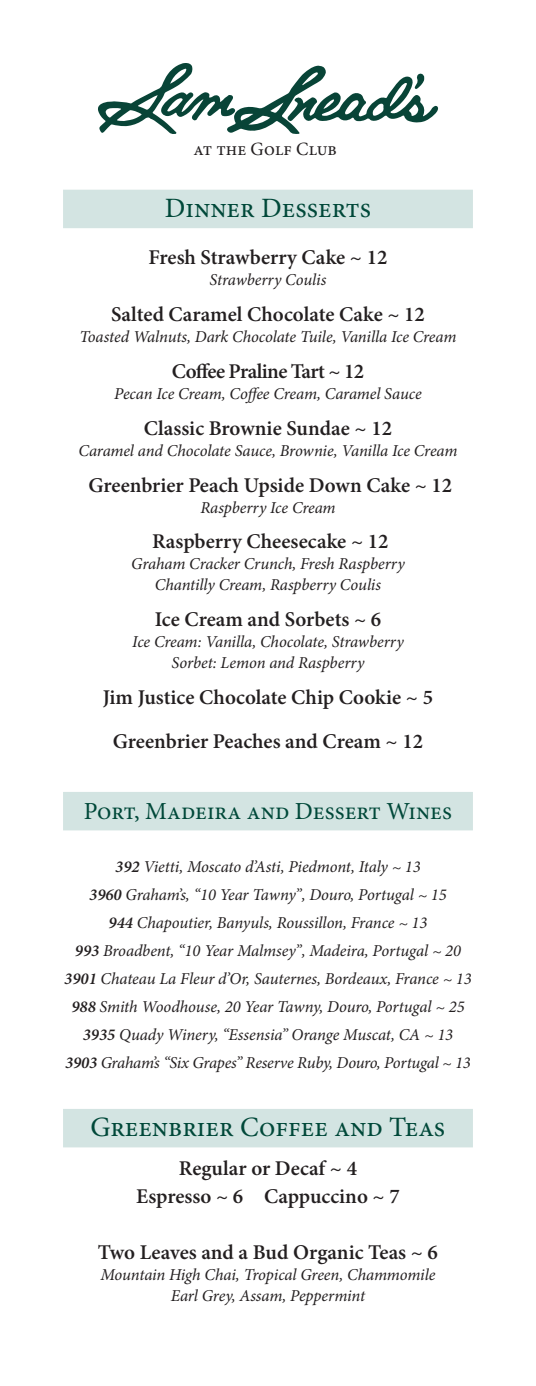
<style>
.page{position:relative;width:536px;height:1386px;background:#fff}
.page>*{position:absolute;margin:0;border:0;box-sizing:border-box;transform-origin:0 0}
.t1{font:28px "Minion Pro";color:#004839}
.t2{font:24.5px "Minion Pro";color:#004839}
.t3{font:600 21px/28px "Minion Pro";color:#231f20;text-align:center}
.t4{font:600 21px "Minion Pro";letter-spacing:-.03em;color:#231f20}
.t5{font:18.72px "Minion Pro";color:#231f20}
.t6{font:italic 16.62px/28px "Minion Pro";letter-spacing:-.01em;color:#231f20;text-align:center}
.s1{font-weight:600}
</style>
<div class="page">
<svg style="left:98px;top:63px;width:340px;height:71px"></svg>
<div style="left:63px;top:1109px;width:409px;height:38px;background:#d3e4e2"></div>
<div style="left:63px;top:190px;width:409px;height:38px;background:#d3e4e2"></div>
<div style="left:63px;top:792px;width:409px;height:38px;background:#d3e4e2"></div>
<p class="t5" style="left:193px;top:136px;width:145px">at the Golf Club</p>
<h1 class="t1" style="left:165px;top:189px;width:208px">Dinner Desserts</h1>
<p class="t3" style="left:148px;top:243px;width:240px">Fresh Strawberry Cake ~ 12</p>
<p class="t6" style="left:209px;top:266px;width:118px">Strawberry Coulis</p>
<p class="t3" style="left:111px;top:300px;width:315px">Salted Caramel Chocolate Cake ~ 12</p>
<p class="t6" style="left:79px;top:323px;width:378px">Toasted Walnuts, Dark Chocolate Tuile, Vanilla Ice Cream</p>
<p class="t4" style="left:172px;top:357px;width:194px">Coffee Praline Tart ~ 12</p>
<p class="t6" style="left:114px;top:379px;width:309px">Pecan Ice Cream, Coffee Cream, Caramel Sauce</p>
<p class="t3" style="left:144px;top:414px;width:250px">Classic Brownie Sundae ~ 12</p>
<p class="t6" style="left:78px;top:436px;width:380px">Caramel and Chocolate Sauce, Brownie, Vanilla Ice Cream</p>
<p class="t3" style="left:88px;top:471px;width:365px">Greenbrier Peach Upside Down Cake ~ 12</p>
<p class="t6" style="left:200px;top:493px;width:137px">Raspberry Ice Cream</p>
<p class="t3" style="left:152px;top:528px;width:238px">Raspberry Cheesecake ~ 12</p>
<p class="t6" style="left:131px;top:554px;width:275px;line-height:21px">Graham Cracker Crunch, Fresh Raspberry<br>Chantilly Cream, Raspberry Coulis</p>
<p class="t3" style="left:155px;top:605px;width:228px">Ice Cream and Sorbets ~ 6</p>
<p class="t6" style="left:132px;top:631px;width:273px;line-height:21px">Ice Cream: Vanilla, Chocolate, Strawberry<br>Sorbet: Lemon and Raspberry</p>
<p class="t3" style="left:103px;top:675px;width:331px;line-height:43.8px">Jim Justice Chocolate Chip Cookie ~ 5<br>Greenbrier Peaches and Cream ~ 12</p>
<h2 class="t2" style="left:84px;top:795px;width:369px">Port, Madeira and Dessert Wines</h2>
<p class="t6" style="left:64px;top:853px;width:409px"><span class="s1">392</span> Vietti, Moscato d’Asti, Piedmont, Italy ~ 13<br><span class="s1">3960</span> Graham’s, “10 Year Tawny”, Douro, Portugal ~ 15<br><span class="s1">944</span> Chapoutier, Banyuls, Roussillon, France ~ 13<br><span class="s1">993</span> Broadbent, “10 Year Malmsey”, Madeira, Portugal ~ 20<br><span class="s1">3901</span> Chateau La Fleur d’Or, Sauternes, Bordeaux, France ~ 13<br><span class="s1">988</span> Smith Woodhouse, 20 Year Tawny, Douro, Portugal ~ 25<br><span class="s1">3935</span> Quady Winery, “Essensia” Orange Muscat, CA ~ 13<br><span class="s1">3903</span> Graham’s “Six Grapes” Reserve Ruby, Douro, Portugal ~ 13</p>
<h1 class="t1" style="left:91px;top:1109px;width:356px">Greenbrier Coffee and Teas</h1>
<p class="t3" style="left:136px;top:1155px;width:265px">Regular or Decaf ~ 4<br>Espresso ~ 6 Cappuccino ~ 7</p>
<p class="t3" style="left:98px;top:1238px;width:341px">Two Leaves and a Bud Organic Teas ~ 6</p>
<p class="t6" style="left:100px;top:1264px;width:336px;line-height:21px">Mountain High Chai, Tropical Green, Chammomile<br>Earl Grey, Assam, Peppermint</p>
</div>
